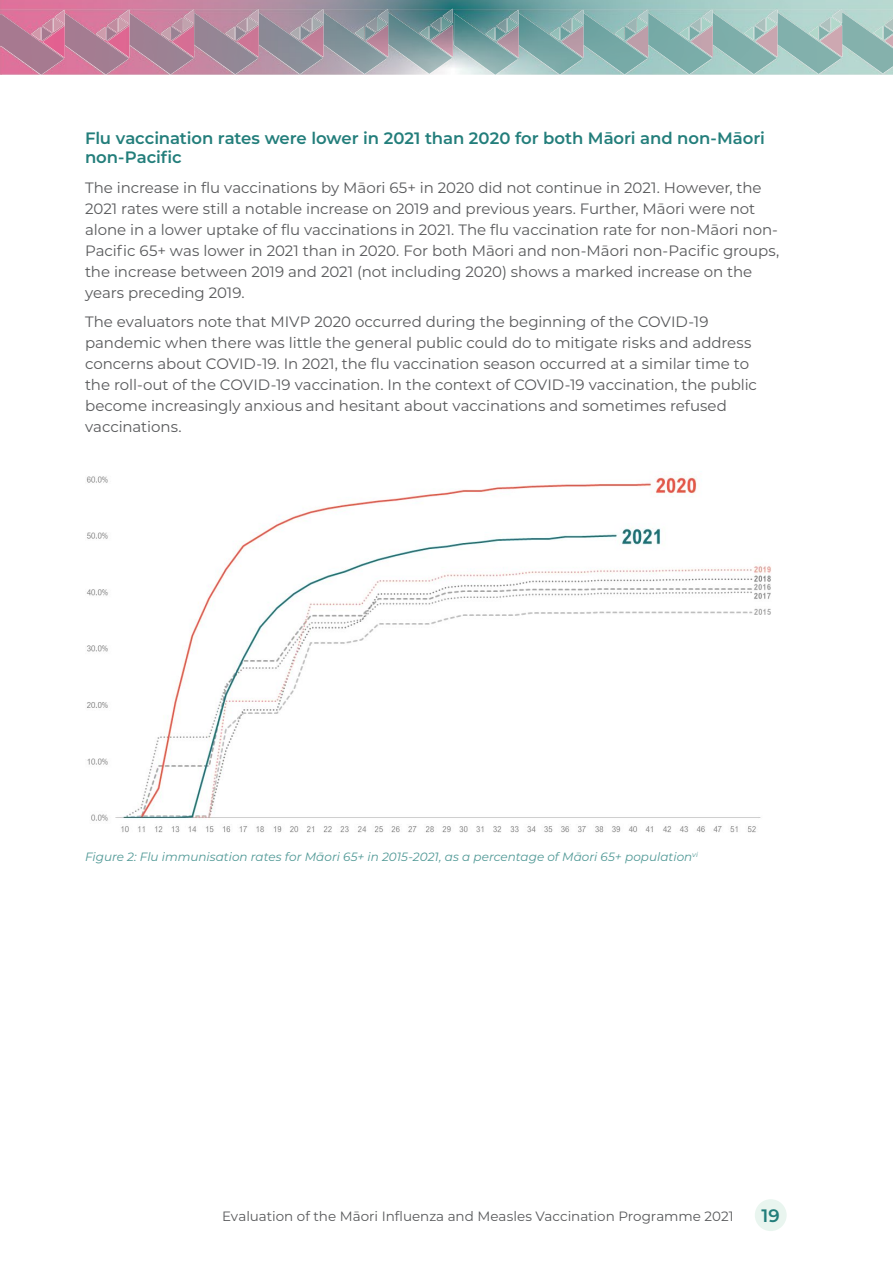
<style>
.page{position:relative;width:893px;height:1263px;background:#fff}
.page>*{position:absolute;margin:0;border:0;box-sizing:border-box;transform-origin:0 0}
.t1{font:600 18px "Montserrat";color:#237e7b}
.Level_3{font:600 16.5px/19.8px "Montserrat";letter-spacing:-.005em;color:#237e7b}
.Body{font:15px/21px "Montserrat";letter-spacing:-.005em;color:#58595b}
.t2{font:13.5px "Montserrat";color:#58595b}
.t3{font:italic 12px "Montserrat";letter-spacing:.005em;color:#4f9895}
</style>
<div class="page">
<img style="left:86px;top:475px;width:685px;height:358px">
<div style="left:755px;top:1199px;width:32px;height:32px;background:#e9f5ef;border-radius:50%"></div>
<img style="left:0;top:14px;width:1px;height:61px">
<img style="left:1px;top:0;width:892px;height:75px">
<img style="left:454px;top:12px;width:439px;height:63px">
<svg style="left:832px;top:10px;width:10px;height:13px"></svg>
<img style="left:820px;top:17px;width:21px;height:8px">
<img style="left:809px;top:26px;width:11px;height:14px">
<img style="left:820px;top:25px;width:22px;height:32px">
<svg style="left:767px;top:10px;width:10px;height:7px"></svg>
<img style="left:755px;top:17px;width:22px;height:8px">
<img style="left:744px;top:26px;width:11px;height:14px">
<img style="left:755px;top:25px;width:22px;height:32px">
<svg style="left:703px;top:10px;width:10px;height:13px"></svg>
<img style="left:690px;top:17px;width:22px;height:9px">
<img style="left:690px;top:26px;width:1px;height:15px">
<svg style="left:679px;top:27px;width:10px;height:13px"></svg>
<img style="left:691px;top:25px;width:22px;height:32px">
<img style="left:638px;top:10px;width:10px;height:14px">
<img style="left:626px;top:17px;width:21px;height:9px">
<img style="left:625px;top:26px;width:1px;height:15px">
<svg style="left:615px;top:27px;width:9px;height:13px"></svg>
<img style="left:626px;top:26px;width:22px;height:31px">
<img style="left:573px;top:10px;width:10px;height:8px">
<img style="left:561px;top:18px;width:22px;height:8px">
<img style="left:560px;top:27px;width:1px;height:14px">
<svg style="left:550px;top:27px;width:9px;height:13px"></svg>
<img style="left:561px;top:26px;width:22px;height:32px">
<img style="left:508px;top:10px;width:11px;height:14px">
<img style="left:496px;top:18px;width:22px;height:9px">
<img style="left:496px;top:27px;width:1px;height:14px">
<svg style="left:485px;top:27px;width:10px;height:13px"></svg>
<img style="left:497px;top:26px;width:22px;height:32px">
<svg style="left:443px;top:9px;width:10px;height:14px"></svg>
<img style="left:452px;top:25px;width:1px;height:32px">
<img style="left:65px;top:12px;width:387px;height:63px">
<svg style="left:378px;top:9px;width:10px;height:14px"></svg>
<img style="left:366px;top:17px;width:21px;height:8px">
<img style="left:355px;top:26px;width:11px;height:14px">
<img style="left:366px;top:25px;width:22px;height:32px">
<svg style="left:313px;top:9px;width:10px;height:8px"></svg>
<img style="left:301px;top:17px;width:22px;height:8px">
<img style="left:290px;top:26px;width:11px;height:14px">
<img style="left:301px;top:25px;width:22px;height:32px">
<svg style="left:249px;top:9px;width:10px;height:14px"></svg>
<img style="left:236px;top:17px;width:22px;height:9px">
<img style="left:236px;top:26px;width:1px;height:15px">
<svg style="left:225px;top:27px;width:10px;height:13px"></svg>
<img style="left:237px;top:25px;width:22px;height:32px">
<img style="left:184px;top:10px;width:10px;height:14px">
<img style="left:172px;top:17px;width:21px;height:9px">
<img style="left:171px;top:26px;width:1px;height:15px">
<svg style="left:161px;top:27px;width:9px;height:13px"></svg>
<img style="left:172px;top:26px;width:22px;height:31px">
<img style="left:119px;top:10px;width:10px;height:8px">
<img style="left:107px;top:18px;width:22px;height:8px">
<img style="left:106px;top:27px;width:1px;height:14px">
<svg style="left:96px;top:27px;width:9px;height:13px"></svg>
<img style="left:107px;top:26px;width:22px;height:32px">
<img style="left:55px;top:10px;width:10px;height:14px">
<img style="left:64px;top:26px;width:1px;height:32px">
<img style="left:1px;top:14px;width:63px;height:61px">
<h3 class="Level_3" style="left:85px;top:127px;width:681px">Flu vaccination rates were lower in 2021 than 2020 for both Māori and non-Māori non-Pacific</h3>
<p class="Body" style="left:85px;top:176px;width:696px">The increase in flu vaccinations by Māori 65+ in 2020 did not continue in 2021. However, the 2021 rates were still a notable increase on 2019 and previous years. Further, Māori were not alone in a lower uptake of flu vaccinations in 2021. The flu vaccination rate for non-Māori non-Pacific 65+ was lower in 2021 than in 2020. For both Māori and non-Māori non-Pacific groups, the increase between 2019 and 2021 (not including 2020) shows a marked increase on the years preceding 2019.</p>
<p class="Body" style="left:85px;top:311px;width:673px">The evaluators note that MIVP 2020 occurred during the beginning of the COVID-19 pandemic when there was little the general public could do to mitigate risks and address concerns about COVID-19. In 2021, the flu vaccination season occurred at a similar time to the roll-out of the COVID-19 vaccination. In the context of COVID-19 vaccination, the public become increasingly anxious and hesitant about vaccinations and sometimes refused vaccinations.</p>
<p class="t3" style="left:85px;top:849px;width:614px">Figure 2: Flu immunisation rates for Māori 65+ in 2015-2021, as a percentage of Māori 65+ population<sup>vi</sup></p>
<p class="t2" style="left:222px;top:1207px;width:513px">Evaluation of the Māori Influenza and Measles Vaccination Programme 2021</p>
<p class="t1" style="left:762px;top:1203px;width:20px">19</p>
</div>
